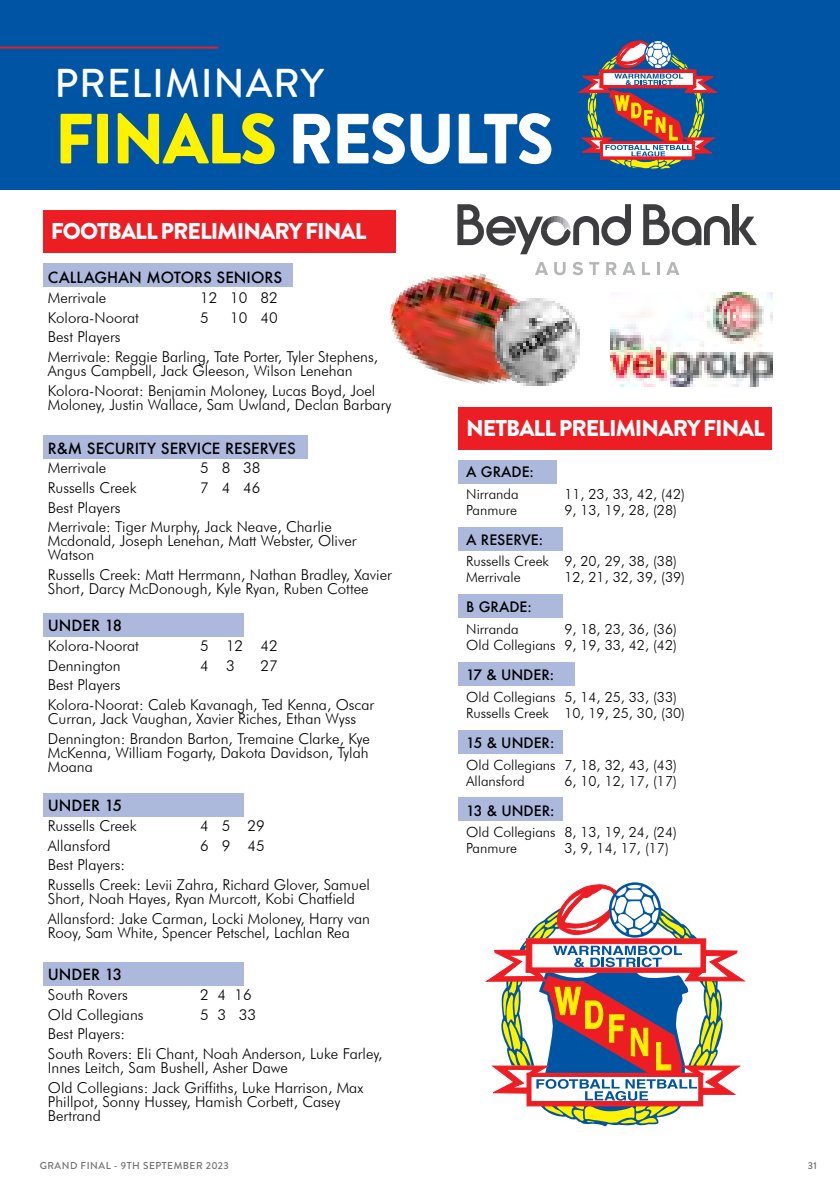
<style>
.page{position:relative;width:840px;height:1191px;background:#fff}
.page>*{position:absolute;margin:0;border:0;box-sizing:border-box;transform-origin:0 0}
.t1{font:900 70.8px "Brandon Grotesque";letter-spacing:-.03em;color:#fff}
.t2{font:500 40.2px "Brandon Grotesque";letter-spacing:.02em;color:#fff}
.t3{font:900 23px "Brandon Grotesque";letter-spacing:-.04em;color:#fff}
.t4{font:300 15px/19.6px "Futura BT";color:#000}
.t5{font:500 15px "Futura";color:#000}
.t6{font:300 14px/16px "Futura BT";color:#000}
.t7{font:500 14px "Futura";color:#000}
.t8{font:500 10px "Brandon Grotesque";letter-spacing:.05em;color:#6d6e71}
.s1{color:#fff200}
</style>
<div class="page">
<img style="left:389px;top:238px;width:177px;height:147px">
<div style="left:43px;top:263px;width:249px;height:23px;background:#adb8dd"></div>
<div style="left:43px;top:435px;width:264px;height:23px;background:#adb8dd"></div>
<div style="left:43px;top:613px;width:200px;height:23px;background:#adb8dd"></div>
<div style="left:43px;top:793px;width:200px;height:23px;background:#adb8dd"></div>
<div style="left:43px;top:962px;width:200px;height:23px;background:#adb8dd"></div>
<div style="left:43px;top:211px;width:352px;height:42px;background:#ed1d24"></div>
<img style="left:610px;top:292px;width:162px;height:94px">
<svg style="left:534px;top:262px;width:13px;height:13px"></svg>
<svg style="left:554px;top:262px;width:11px;height:13px"></svg>
<svg style="left:572px;top:262px;width:10px;height:13px"></svg>
<svg style="left:589px;top:262px;width:10px;height:13px"></svg>
<svg style="left:606px;top:262px;width:10px;height:13px"></svg>
<svg style="left:622px;top:262px;width:13px;height:13px"></svg>
<svg style="left:642px;top:262px;width:7px;height:13px"></svg>
<svg style="left:657px;top:262px;width:2px;height:13px"></svg>
<svg style="left:666px;top:262px;width:13px;height:13px"></svg>
<svg style="left:738px;top:217px;width:18px;height:28px"></svg>
<div style="left:731px;top:204px;width:6px;height:41px;background:#3d3c3e"></div>
<svg style="left:643px;top:204px;width:86px;height:42px"></svg>
<svg style="left:457px;top:204px;width:173px;height:50px"></svg>
<div style="left:457px;top:460px;width:99px;height:23px;background:#adb8dd"></div>
<div style="left:458px;top:527px;width:104px;height:23px;background:#adb8dd"></div>
<div style="left:458px;top:595px;width:104px;height:23px;background:#adb8dd"></div>
<div style="left:457px;top:662px;width:117px;height:23px;background:#adb8dd"></div>
<div style="left:458px;top:730px;width:104px;height:23px;background:#adb8dd"></div>
<div style="left:458px;top:798px;width:104px;height:23px;background:#adb8dd"></div>
<div style="left:457px;top:407px;width:314px;height:42px;background:#ed1d24"></div>
<img style="left:488px;top:295px;width:92px;height:91px">
<div style="left:0;top:0;width:839px;height:189px;background:#0054a4"></div>
<svg style="left:577px;top:40px;width:140px;height:130px"></svg>
<svg style="left:485px;top:882px;width:261px;height:245px"></svg>
<hr style="left:0;top:47px;width:218px;height:2px;background:#ed1d24">
<h2 class="t2" style="left:54px;top:56px;width:271px">PRELIMINARY</h2>
<h1 class="t1" style="left:55px;top:89px;width:500px"><span class="s1">FINALS</span> RESULTS</h1>
<h3 class="t3" style="left:51px;top:215px;width:317px">FOOTBALL PRELIMINARY FINAL</h3>
<p class="t5" style="left:48px;top:267px;width:236px">CALLAGHAN MOTORS SENIORS</p>
<p class="t4" style="left:48px;top:288px;width:60px">Merrivale</p>
<p class="t4" style="left:200px;top:288px;width:79px">12 10 82</p>
<p class="t4" style="left:48px;top:307px;width:93px">Kolora-Noorat</p>
<p class="t4" style="left:200px;top:307px;width:10px">5</p>
<p class="t4" style="left:230px;top:307px;width:49px">10 40</p>
<p class="t4" style="left:48px;top:327px;width:331px">Best Players<br>Merrivale: Reggie Barling, Tate Porter, Tyler Stephens,</p>
<p class="t4" style="left:48px;top:361px;width:329px">Angus Campbell, Jack Gleeson, Wilson Lenehan<br>Kolora-Noorat: Benjamin Moloney, Lucas Boyd, Joel</p>
<p class="t4" style="left:48px;top:394px;width:345px">Moloney, Justin Wallace, Sam Uwland, Declan Barbary</p>
<p class="t5" style="left:48px;top:438px;width:249px">R&amp;M SECURITY SERVICE RESERVES</p>
<p class="t4" style="left:48px;top:458px;width:60px">Merrivale</p>
<p class="t4" style="left:200px;top:458px;width:62px">5 8 38</p>
<p class="t4" style="left:48px;top:477px;width:90px">Russells Creek</p>
<p class="t4" style="left:200px;top:477px;width:62px">7 4 46</p>
<p class="t4" style="left:48px;top:497px;width:285px">Best Players<br>Merrivale: Tiger Murphy, Jack Neave, Charlie</p>
<p class="t4" style="left:48px;top:534px;width:310px;line-height:14px">Mcdonald, Joseph Lenehan, Matt Webster, Oliver<br>Watson</p>
<p class="t4" style="left:48px;top:567px;width:345px;line-height:14px">Russells Creek: Matt Herrmann, Nathan Bradley, Xavier<br>Short, Darcy McDonough, Kyle Ryan, Ruben Cottee</p>
<p class="t5" style="left:48px;top:615px;width:76px">UNDER 18</p>
<p class="t4" style="left:48px;top:636px;width:93px">Kolora-Noorat</p>
<p class="t4" style="left:200px;top:636px;width:79px">5 12 42</p>
<p class="t4" style="left:48px;top:655px;width:74px">Dennington</p>
<p class="t4" style="left:200px;top:655px;width:36px">4 3</p>
<p class="t4" style="left:260px;top:655px;width:19px">27</p>
<p class="t4" style="left:48px;top:675px;width:328px">Best Players<br>Kolora-Noorat: Caleb Kavanagh, Ted Kenna, Oscar</p>
<p class="t4" style="left:48px;top:709px;width:323px">Curran, Jack Vaughan, Xavier Riches, Ethan Wyss<br>Dennington: Brandon Barton, Tremaine Clarke, Kye</p>
<p class="t4" style="left:48px;top:745px;width:322px;line-height:14px">McKenna, William Fogarty, Dakota Davidson, Tylah<br>Moana</p>
<p class="t5" style="left:48px;top:795px;width:76px">UNDER 15</p>
<p class="t4" style="left:48px;top:816px;width:90px">Russells Creek</p>
<p class="t4" style="left:200px;top:816px;width:66px">4 5 29</p>
<p class="t4" style="left:48px;top:835px;width:64px">Allansford</p>
<p class="t4" style="left:200px;top:835px;width:66px">6 9 45</p>
<p class="t4" style="left:48px;top:855px;width:323px">Best Players:<br>Russells Creek: Levii Zahra, Richard Glover, Samuel</p>
<p class="t4" style="left:48px;top:889px;width:323px">Short, Noah Hayes, Ryan Murcott, Kobi Chatfield<br>Allansford: Jake Carman, Locki Moloney, Harry van</p>
<p class="t4" style="left:48px;top:922px;width:303px">Rooy, Sam White, Spencer Petschel, Lachlan Rea</p>
<p class="t5" style="left:48px;top:964px;width:76px">UNDER 13</p>
<p class="t4" style="left:48px;top:984px;width:81px">South Rovers</p>
<p class="t4" style="left:200px;top:984px;width:53px">2 4 16</p>
<p class="t4" style="left:48px;top:1004px;width:97px">Old Collegians</p>
<p class="t4" style="left:200px;top:1004px;width:58px">5 3 33</p>
<p class="t4" style="left:48px;top:1024px;width:336px">Best Players:<br>South Rovers: Eli Chant, Noah Anderson, Luke Farley,</p>
<p class="t4" style="left:48px;top:1057px;width:317px">Innes Leitch, Sam Bushell, Asher Dawe<br>Old Collegians: Jack Griffiths, Luke Harrison, Max</p>
<p class="t4" style="left:48px;top:1094px;width:294px;line-height:14px">Phillpot, Sonny Hussey, Hamish Corbett, Casey<br>Bertrand</p>
<h3 class="t3" style="left:466px;top:412px;width:300px">NETBALL PRELIMINARY FINAL</h3>
<p class="t7" style="left:466px;top:462px;width:69px">A GRADE:</p>
<p class="t6" style="left:466px;top:485px;width:54px">Nirranda</p>
<p class="t6" style="left:564px;top:485px;width:122px">11, 23, 33, 42, (42)</p>
<p class="t6" style="left:466px;top:501px;width:52px">Panmure</p>
<p class="t6" style="left:564px;top:501px;width:114px">9, 13, 19, 28, (28)</p>
<p class="t7" style="left:466px;top:530px;width:78px">A RESERVE:</p>
<p class="t6" style="left:466px;top:553px;width:212px">Russells Creek 9, 20, 29, 38, (38)<br>Merrivale</p>
<p class="t6" style="left:564px;top:569px;width:122px">12, 21, 32, 39, (39)</p>
<p class="t7" style="left:466px;top:597px;width:67px">B GRADE:</p>
<p class="t6" style="left:466px;top:621px;width:54px">Nirranda</p>
<p class="t6" style="left:466px;top:621px;width:212px;text-align:right">9, 18, 23, 36, (36)<br>Old Collegians 9, 19, 33, 42, (42)</p>
<p class="t7" style="left:466px;top:665px;width:89px">17 &amp; UNDER:</p>
<p class="t6" style="left:466px;top:689px;width:220px">Old Collegians 5, 14, 25, 33, (33)<br>Russells Creek 10, 19, 25, 30, (30)</p>
<p class="t7" style="left:466px;top:733px;width:90px">15 &amp; UNDER:</p>
<p class="t6" style="left:466px;top:756px;width:212px">Old Collegians 7, 18, 32, 43, (43)<br>Allansford</p>
<p class="t6" style="left:564px;top:772px;width:114px">6, 10, 12, 17, (17)</p>
<p class="t7" style="left:466px;top:800px;width:90px">13 &amp; UNDER:</p>
<p class="t6" style="left:466px;top:824px;width:212px">Old Collegians 8, 13, 19, 24, (24)<br>Panmure</p>
<p class="t6" style="left:564px;top:840px;width:106px">3, 9, 14, 17, (17)</p>
<p class="t8" style="left:40px;top:1159px;width:190px">GRAND FINAL - 9TH SEPTEMBER 2023</p>
<p class="t8" style="left:807px;top:1159px;width:11px">31</p>
</div>
